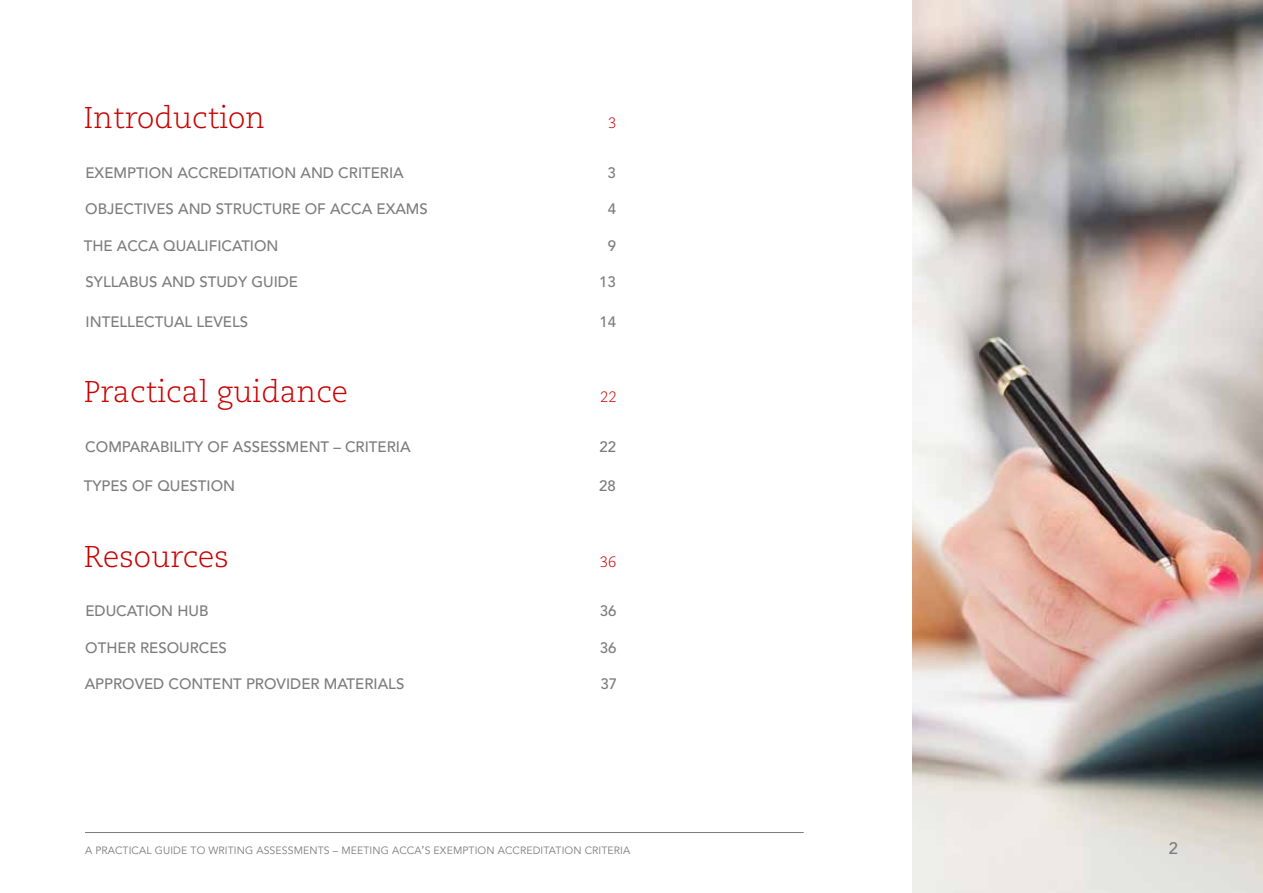
<style>
.page{position:relative;width:1263px;height:893px;background:#fff}
.page>*{position:absolute;margin:0;border:0;box-sizing:border-box;transform-origin:0 0}
.t1{font:300 30px "Caecilia";color:#c80000}
.t2{font:500 16.5px "Avenir LT Std";color:#7c7c7c}
.t3{font:500 15px "Avenir LT Std";color:#7c7c7c}
.t4{font:300 15px "Caecilia";color:#c80000}
.t5{font:10.5px "Avenir LT Std";letter-spacing:.01em;color:#7c7c7c}
.s1{font-family:"Caecilia"}
</style>
<div class="page">
<img style="left:912px;top:0;width:351px;height:893px">
<hr style="left:85px;top:832px;width:719px;height:1px;background:#7c7c7c">
<h1 class="t1" style="left:84px;top:101px;width:183px">Introduction</h1>
<p class="t4" style="left:608px;top:115px;width:10px">3</p>
<p class="t3" style="left:85px;top:164px;width:320px">EXEMPTION ACCREDITATION AND CRITERIA</p>
<p class="t3" style="left:608px;top:164px;width:10px">3</p>
<p class="t3" style="left:85px;top:200px;width:344px">OBJECTIVES AND STRUCTURE OF ACCA EXAMS</p>
<p class="t3" style="left:608px;top:200px;width:10px">4</p>
<p class="t3" style="left:84px;top:237px;width:196px">THE ACCA QUALIFICATION</p>
<p class="t3" style="left:608px;top:237px;width:10px">9</p>
<p class="t3" style="left:85px;top:273px;width:214px">SYLLABUS AND STUDY GUIDE</p>
<p class="t3" style="left:599px;top:273px;width:18px">13</p>
<p class="t3" style="left:86px;top:313px;width:164px">INTELLECTUAL LEVELS</p>
<p class="t3" style="left:599px;top:313px;width:18px">14</p>
<h1 class="t1" style="left:84px;top:375px;width:266px">Practical guidance</h1>
<p class="t4" style="left:600px;top:389px;width:18px">22</p>
<p class="t3" style="left:85px;top:438px;width:327px">COMPARABILITY OF ASSESSMENT – CRITERIA</p>
<p class="t3" style="left:600px;top:438px;width:18px">22</p>
<p class="t3" style="left:84px;top:477px;width:153px">TYPES OF QUESTION</p>
<p class="t3" style="left:599px;top:477px;width:18px">28</p>
<h1 class="t1" style="left:84px;top:540px;width:146px">Resources</h1>
<p class="t4" style="left:600px;top:553px;width:18px">36</p>
<p class="t3" style="left:85px;top:602px;width:125px">EDUCATION HUB</p>
<p class="t3" style="left:600px;top:602px;width:18px">36</p>
<p class="t3" style="left:85px;top:639px;width:143px">OTHER RESOURCES</p>
<p class="t3" style="left:600px;top:639px;width:18px">36</p>
<p class="t3" style="left:85px;top:675px;width:321px">APPROVED CONTENT PROVIDER MATERIALS</p>
<p class="t3" style="left:601px;top:675px;width:18px">37</p>
<p class="t5" style="left:85px;top:844px;width:547px">A PRACTICAL GUIDE TO WRITING ASSESSMENTS – MEETING ACCA<span class="s1">’</span>S EXEMPTION ACCREDITATION CRITERIA</p>
<p class="t2" style="left:1169px;top:839px;width:11px">2</p>
</div>
